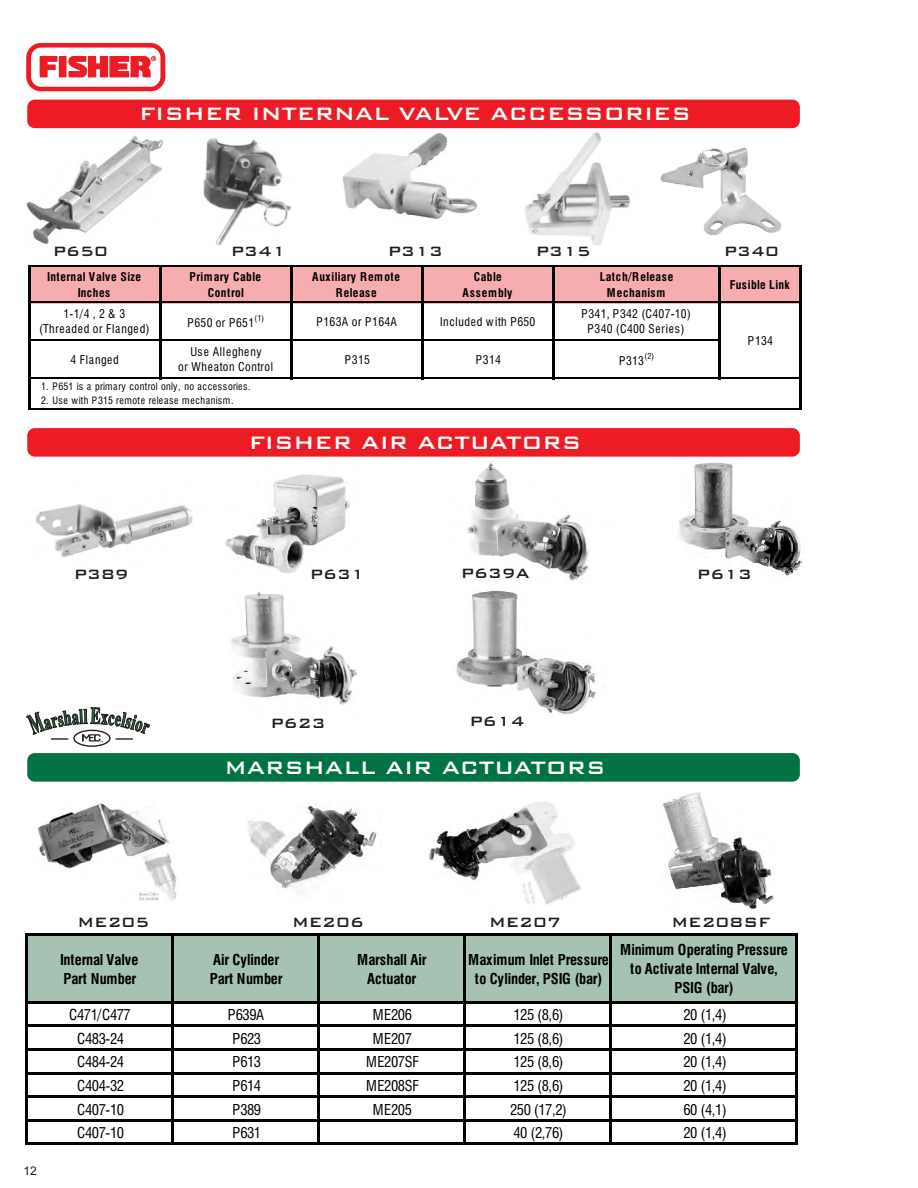
<style>
.page{position:relative;width:918px;height:1188px;background:#fff}
.page>*{position:absolute;margin:0;border:0;box-sizing:border-box;transform-origin:0 0}
.t1{font:500 24px "Bank Gothic BT";color:#fff}
.t2{font:500 18px "Bank Gothic BT";color:#231f20}
.t3{font:condensed 14.7px "Swiss 721 BT";letter-spacing:-.035em;color:#000}
.t4{font:700 condensed 14.7px/19.2px "Swiss 721 BT";letter-spacing:-.01em;color:#000;text-align:center}
.t5{font:12px "Arial";color:#231f20}
.t6{font:700 condensed 11.7px/15.5px "Swiss 721 BT";letter-spacing:.035em;color:#000;text-align:center}
.t7{font:condensed 11.7px/15.5px "Swiss 721 BT";letter-spacing:.05em;color:#000;text-align:center}
.t8{font:condensed 11.7px/15.5px "Swiss 721 BT";letter-spacing:.02em;color:#000;text-align:center}
.t9{font:condensed 9.9px "Swiss 721 BT";letter-spacing:.04em;color:#000}
.t10{font:condensed 9.9px "Swiss 721 BT";letter-spacing:.06em;color:#000}
.t11{font:condensed 8.1px "Swiss 721 BT";color:#000}
</style>
<div class="page">
<img style="left:679px;top:462px;width:126px;height:114px">
<img style="left:467px;top:463px;width:122px;height:118px">
<svg style="left:26px;top:43px;width:139px;height:48px"></svg>
<div style="left:26px;top:935px;width:148px;height:68px;background:#a6c2b3"></div>
<div style="left:172px;top:935px;width:626px;height:68px;background:#a6c2b3"></div>
<hr style="left:25px;top:933px;width:2px;height:212px;background:#000">
<hr style="left:171px;top:936px;width:3px;height:209px;background:#000">
<hr style="left:317px;top:936px;width:3px;height:209px;background:#000">
<hr style="left:464px;top:936px;width:2px;height:209px;background:#000">
<hr style="left:610px;top:936px;width:2px;height:209px;background:#000">
<hr style="left:796px;top:936px;width:2px;height:209px;background:#000">
<hr style="left:27px;top:933px;width:771px;height:3px;background:#000">
<hr style="left:27px;top:1001px;width:771px;height:2px;background:#000">
<hr style="left:27px;top:1025px;width:771px;height:2px;background:#000">
<hr style="left:27px;top:1048px;width:771px;height:3px;background:#000">
<hr style="left:27px;top:1072px;width:771px;height:2px;background:#000">
<hr style="left:27px;top:1096px;width:771px;height:2px;background:#000">
<hr style="left:27px;top:1119px;width:771px;height:2px;background:#000">
<hr style="left:27px;top:1143px;width:771px;height:2px;background:#000">
<img style="left:342px;top:133px;width:136px;height:86px">
<img style="left:525px;top:133px;width:105px;height:113px">
<img style="left:26px;top:135px;width:137px;height:109px">
<img style="left:203px;top:138px;width:89px;height:108px">
<img style="left:660px;top:147px;width:122px;height:88px">
<img style="left:37px;top:803px;width:140px;height:98px">
<img style="left:429px;top:802px;width:152px;height:103px">
<img style="left:663px;top:792px;width:111px;height:117px">
<img style="left:248px;top:806px;width:129px;height:87px">
<img style="left:456px;top:590px;width:140px;height:124px">
<img style="left:231px;top:591px;width:126px;height:115px">
<div style="left:27px;top:753px;width:773px;height:29px;background:#007343;border-radius:7px"></div>
<div style="left:27px;top:100px;width:773px;height:28px;background:#ed1c24;border-radius:7px"></div>
<svg style="left:26px;top:707px;width:124px;height:40px"></svg>
<div style="left:29px;top:266px;width:132px;height:37px;background:#f7adb0"></div>
<div style="left:160px;top:266px;width:642px;height:37px;background:#f7adb0"></div>
<hr style="left:28px;top:265px;width:2px;height:145px;background:#000">
<hr style="left:159px;top:267px;width:2px;height:112px;background:#000">
<hr style="left:290px;top:267px;width:2px;height:112px;background:#000">
<hr style="left:421px;top:267px;width:2px;height:112px;background:#000">
<hr style="left:552px;top:267px;width:2px;height:112px;background:#000">
<hr style="left:719px;top:267px;width:2px;height:112px;background:#000">
<hr style="left:800px;top:267px;width:2px;height:143px;background:#000">
<hr style="left:30px;top:265px;width:772px;height:2px;background:#000">
<hr style="left:30px;top:301px;width:772px;height:2px;background:#000">
<hr style="left:30px;top:339px;width:691px;height:2px;background:#000">
<hr style="left:30px;top:377px;width:772px;height:2px;background:#000">
<hr style="left:30px;top:408px;width:772px;height:2px;background:#000">
<div style="left:27px;top:428px;width:773px;height:29px;background:#ed1c24;border-radius:7px"></div>
<img style="left:225px;top:474px;width:125px;height:100px">
<img style="left:36px;top:504px;width:157px;height:53px">
<h1 class="t1" style="left:139px;top:102px;width:553px">FISHER INTERNAL VALVE ACCESSORIES</h1>
<p class="t2" style="left:53px;top:243px;width:57px">P650</p>
<p class="t2" style="left:231px;top:243px;width:57px">P341</p>
<p class="t2" style="left:388px;top:243px;width:57px">P313</p>
<p class="t2" style="left:536px;top:243px;width:57px">P315</p>
<p class="t2" style="left:724px;top:243px;width:57px">P340</p>
<p class="t6" style="left:47px;top:271px;width:95px">Internal Valve Size<br>Inches</p>
<p class="t6" style="left:189px;top:271px;width:73px">Primary Cable<br>Control</p>
<p class="t6" style="left:312px;top:271px;width:89px">Auxiliary Remote<br>Release</p>
<p class="t6" style="left:463px;top:271px;width:51px">Cable<br>Assembly</p>
<p class="t6" style="left:600px;top:271px;width:75px">Latch/Release<br>Mechanism</p>
<p class="t6" style="left:730px;top:278px;width:61px">Fusible Link</p>
<p class="t7" style="left:39px;top:307px;width:112px">1-1/4 , 2 &amp; 3 (Threaded or Flanged)</p>
<p class="t7" style="left:71px;top:353px;width:50px">4 Flanged</p>
<p class="t8" style="left:187px;top:316px;width:68px">P650 or P651</p>
<p class="t11" style="left:254px;top:315px;width:11px">(1)</p>
<p class="t7" style="left:178px;top:345px;width:96px">Use Allegheny<br>or Wheaton Control</p>
<p class="t9" style="left:41px;top:383px;width:211px">1. P651 is a primary control only, no accessories.</p>
<p class="t10" style="left:41px;top:396px;width:194px">2. Use with P315 remote release mechanism.</p>
<p class="t8" style="left:581px;top:307px;width:111px">P341, P342 (C407-10)<br>P340 (C400 Series)</p>
<p class="t8" style="left:316px;top:315px;width:82px">P163A or P164A</p>
<p class="t7" style="left:440px;top:315px;width:97px">Included with P650</p>
<p class="t7" style="left:476px;top:353px;width:27px">P314</p>
<p class="t7" style="left:619px;top:354px;width:27px">P313</p>
<p class="t11" style="left:644px;top:353px;width:11px">(2)</p>
<p class="t7" style="left:345px;top:353px;width:27px">P315</p>
<h1 class="t1" style="left:249px;top:430px;width:334px">FISHER AIR ACTUATORS</h1>
<p class="t7" style="left:748px;top:334px;width:27px">P134</p>
<p class="t2" style="left:461px;top:564px;width:70px">P639A</p>
<p class="t2" style="left:74px;top:565px;width:57px">P389</p>
<p class="t2" style="left:310px;top:565px;width:57px">P631</p>
<p class="t2" style="left:697px;top:565px;width:57px">P613</p>
<p class="t2" style="left:271px;top:714px;width:57px">P623</p>
<p class="t2" style="left:470px;top:712px;width:57px">P614</p>
<h1 class="t1" style="left:224px;top:755px;width:383px">MARSHALL AIR ACTUATORS</h1>
<p class="t2" style="left:77px;top:914px;width:74px">ME205</p>
<p class="t2" style="left:292px;top:914px;width:73px">ME206</p>
<p class="t2" style="left:489px;top:914px;width:73px">ME207</p>
<p class="t2" style="left:671px;top:914px;width:100px">ME208SF</p>
<p class="t5" style="left:23px;top:1166px;width:15px">12</p>
<p class="t4" style="left:60px;top:952px;width:80px;text-align:left">Internal Valve<br>Part Number</p>
<p class="t4" style="left:210px;top:952px;width:74px;text-align:left">Air Cylinder<br>Part Number</p>
<p class="t4" style="left:357px;top:952px;width:71px">Marshall Air<br>Actuator</p>
<p class="t4" style="left:468px;top:952px;width:142px">Maximum Inlet Pressure to Cylinder, PSIG (bar)</p>
<p class="t4" style="left:620px;top:941px;width:169px">Minimum Operating Pressure to Activate Internal Valve,<br>PSIG (bar)</p>
<p class="t3" style="left:69px;top:1009px;width:63px">C471/C477</p>
<p class="t3" style="left:228px;top:1009px;width:38px">P639A</p>
<p class="t3" style="left:373px;top:1009px;width:41px">ME206</p>
<p class="t3" style="left:513px;top:1009px;width:52px">125 (8,6)</p>
<p class="t3" style="left:683px;top:1009px;width:45px">20 (1,4)</p>
<p class="t3" style="left:77px;top:1033px;width:48px">C483-24</p>
<p class="t3" style="left:232px;top:1033px;width:30px">P623</p>
<p class="t3" style="left:373px;top:1033px;width:41px">ME207</p>
<p class="t3" style="left:513px;top:1033px;width:52px">125 (8,6)</p>
<p class="t3" style="left:683px;top:1033px;width:45px">20 (1,4)</p>
<p class="t3" style="left:77px;top:1056px;width:48px">C484-24</p>
<p class="t3" style="left:232px;top:1056px;width:30px">P613</p>
<p class="t3" style="left:366px;top:1056px;width:54px">ME207SF</p>
<p class="t3" style="left:513px;top:1056px;width:52px">125 (8,6)</p>
<p class="t3" style="left:683px;top:1056px;width:45px">20 (1,4)</p>
<p class="t3" style="left:77px;top:1080px;width:48px">C404-32</p>
<p class="t3" style="left:232px;top:1080px;width:30px">P614</p>
<p class="t3" style="left:366px;top:1080px;width:54px">ME208SF</p>
<p class="t3" style="left:513px;top:1080px;width:52px">125 (8,6)</p>
<p class="t3" style="left:683px;top:1080px;width:45px">20 (1,4)</p>
<p class="t3" style="left:77px;top:1104px;width:48px">C407-10</p>
<p class="t3" style="left:232px;top:1104px;width:30px">P389</p>
<p class="t3" style="left:373px;top:1104px;width:41px">ME205</p>
<p class="t3" style="left:510px;top:1104px;width:58px">250 (17,2)</p>
<p class="t3" style="left:683px;top:1104px;width:45px">60 (4,1)</p>
<p class="t3" style="left:77px;top:1127px;width:48px">C407-10</p>
<p class="t3" style="left:232px;top:1127px;width:30px">P631</p>
<p class="t3" style="left:514px;top:1127px;width:52px">40 (2,76)</p>
<p class="t3" style="left:683px;top:1127px;width:45px">20 (1,4)</p>
</div>
